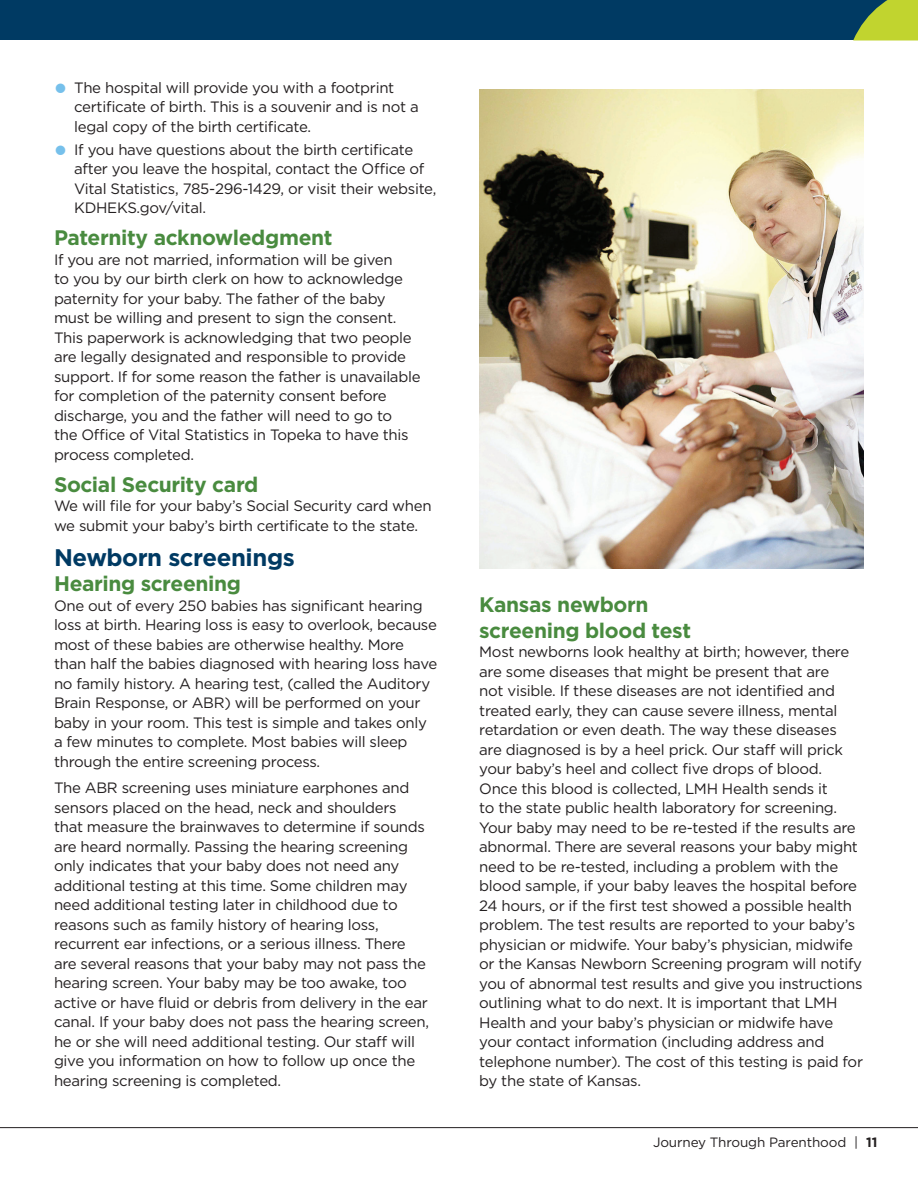
<style>
.page{position:relative;width:918px;height:1188px;background:#fff}
.page>*{position:absolute;margin:0;border:0;box-sizing:border-box;transform-origin:0 0}
.Subhead_2{font:700 24px "Gotham";letter-spacing:-.02em;color:#003a63}
.Subhead_2-2{font:700 21px/25.2px "Gotham";letter-spacing:-.02em;color:#498b3f}
.t1{font:15px/19.5px "Gotham";letter-spacing:-.02em;color:#231f20}
.t2{font:13.5px "Gotham";letter-spacing:-.01em;color:#231f20}
.s1{color:#76c0eb}
.s2{font-weight:700}
</style>
<div class="page">
<div style="left:0;top:0;width:918px;height:40px;background:#003a63"></div>
<svg style="left:853px;top:0;width:65px;height:40px"></svg>
<hr style="left:0;top:1127px;width:918px;height:1px;background:#231f20">
<img style="left:479px;top:89px;width:385px;height:480px">
<p class="t1" style="left:74px;top:78px;width:346px;text-indent:-20px"><span class="s1">●</span> The hospital will provide you with a footprint certificate of birth. This is a souvenir and is not a legal copy of the birth certificate.</p>
<p class="t1" style="left:74px;top:139px;width:364px;text-indent:-20px"><span class="s1">●</span> If you have questions about the birth certificate after you leave the hospital, contact the Office of Vital Statistics, 785-296-1429, or visit their website, KDHEKS.gov/vital.</p>
<p class="Subhead_2-2" style="left:54px;top:225px;width:280px">Paternity acknowledgment</p>
<p class="t1" style="left:54px;top:249px;width:368px">If you are not married, information will be given<br>to you by our birth clerk on how to acknowledge paternity for your baby. The father of the baby must be willing and present to sign the consent.<br>This paperwork is acknowledging that two people are legally designated and responsible to provide support. If for some reason the father is unavailable for completion of the paternity consent before discharge, you and the father will need to go to<br>the Office of Vital Statistics in Topeka to have this process completed.</p>
<p class="Subhead_2-2" style="left:54px;top:471px;width:206px">Social Security card</p>
<p class="t1" style="left:54px;top:496px;width:379px">We will file for your baby’s Social Security card when we submit your baby’s birth certificate to the state.</p>
<p class="Subhead_2" style="left:54px;top:542px;width:242px">Newborn screenings</p>
<p class="Subhead_2-2" style="left:54px;top:571px;width:189px">Hearing screening</p>
<p class="t1" style="left:54px;top:596px;width:385px">One out of every 250 babies has significant hearing loss at birth. Hearing loss is easy to overlook, because most of these babies are otherwise healthy. More than half the babies diagnosed with hearing loss have no family history. A hearing test, (called the Auditory Brain Response, or ABR) will be performed on your baby in your room. This test is simple and takes only a few minutes to complete. Most babies will sleep through the entire screening process.</p>
<p class="t1" style="left:54px;top:778px;width:377px">The ABR screening uses miniature earphones and sensors placed on the head, neck and shoulders that measure the brainwaves to determine if sounds are heard normally. Passing the hearing screening only indicates that your baby does not need any additional testing at this time. Some children may need additional testing later in childhood due to reasons such as family history of hearing loss, recurrent ear infections, or a serious illness. There are several reasons that your baby may not pass the hearing screen. Your baby may be too awake, too active or have fluid or debris from delivery in the ear canal. If your baby does not pass the hearing screen, he or she will need additional testing. Our staff will give you information on how to follow up once the hearing screening is completed.</p>
<p class="Subhead_2-2" style="left:479px;top:592px;width:213px">Kansas newborn screening blood test</p>
<p class="t1" style="left:479px;top:642px;width:385px">Most newborns look healthy at birth; however, there are some diseases that might be present that are<br>not visible. If these diseases are not identified and treated early, they can cause severe illness, mental retardation or even death. The way these diseases are diagnosed is by a heel prick. Our staff will prick your baby’s heel and collect five drops of blood.<br>Once this blood is collected, LMH Health sends it<br>to the state public health laboratory for screening.<br>Your baby may need to be re-tested if the results are abnormal. There are several reasons your baby might need to be re-tested, including a problem with the blood sample, if your baby leaves the hospital before 24 hours, or if the first test showed a possible health problem. The test results are reported to your baby’s physician or midwife. Your baby’s physician, midwife or the Kansas Newborn Screening program will notify you of abnormal test results and give you instructions outlining what to do next. It is important that LMH Health and your baby’s physician or midwife have your contact information (including address and telephone number). The cost of this testing is paid for by the state of Kansas.</p>
<p class="t2" style="left:653px;top:1134px;width:226px">Journey Through Parenthood | <span class="s2">11</span></p>
</div>
